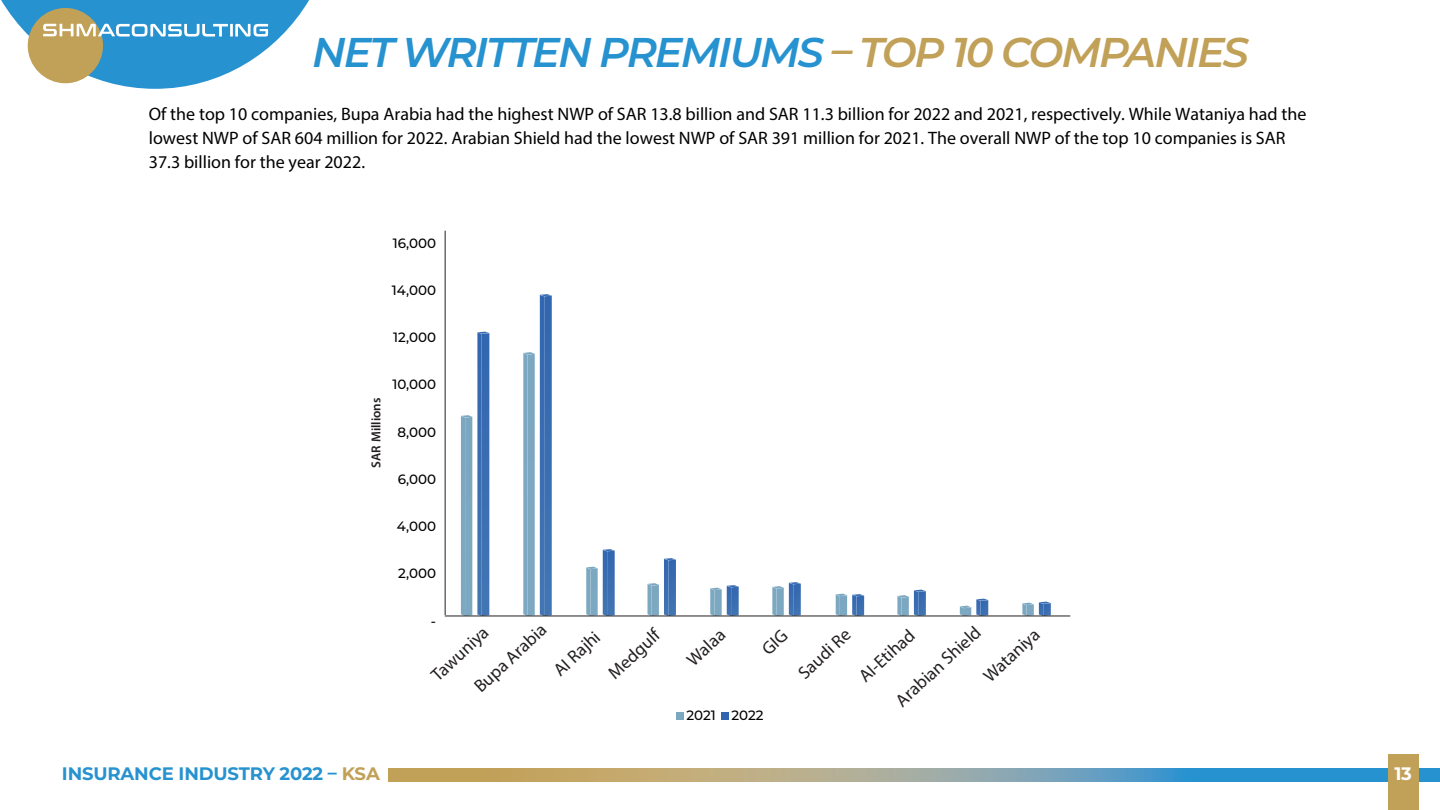
<style>
.page{position:relative;width:1440px;height:810px;background:#fff}
.page>*{position:absolute;margin:0;border:0;box-sizing:border-box;transform-origin:0 0}
.t1{font:italic 600 41.55px "Montserrat";letter-spacing:-.05em;color:#2792d0}
.t2{font:18px/23.9px "Myriad Pro";color:#010101}
.t3{font:18px/37.8px "Myriad Pro";color:#231f20}
.t4{font:700 18px "Montserrat";letter-spacing:-.01em;color:#2792d0}
.t5{font:700 18px "Montserrat";color:#fff}
.t6{font:500 13.5px "Montserrat";color:#000}
.t7{font:600 13.05px "Myriad Pro";color:#231f20}
.s1{color:#c1a058}
</style>
<div class="page">
<svg style="left:461px;top:332px;width:28px;height:284px"></svg>
<svg style="left:523px;top:294px;width:29px;height:322px"></svg>
<svg style="left:586px;top:549px;width:29px;height:67px"></svg>
<svg style="left:647px;top:558px;width:29px;height:58px"></svg>
<svg style="left:710px;top:585px;width:29px;height:31px"></svg>
<svg style="left:772px;top:582px;width:29px;height:34px"></svg>
<svg style="left:836px;top:594px;width:28px;height:22px"></svg>
<svg style="left:897px;top:590px;width:29px;height:26px"></svg>
<svg style="left:960px;top:599px;width:28px;height:17px"></svg>
<svg style="left:1022px;top:602px;width:29px;height:14px"></svg>
<hr style="left:445px;top:616px;width:625px;height:1px;background:#231f20">
<div style="left:676px;top:712px;width:7px;height:8px;background:#7ca7c1"></div>
<div style="left:721px;top:712px;width:8px;height:8px;background:#3165b0"></div>
<svg style="left:1px;top:0;width:308px;height:89px"></svg>
<div style="left:388px;top:768px;width:1052px;height:13px;background:#c1a058"></div>
<svg style="left:558px;top:768px;width:882px;height:13px;background:#7ea2a8"></svg>
<div style="left:1388px;top:754px;width:30px;height:56px;background:#c1a058"></div>
<hr style="left:445px;top:231px;width:1px;height:384px;background:#231f20">
<h1 class="t1" style="left:312px;top:23px;width:938px">NET WRITTEN PREMIUMS <span class="s1">– TOP 10 COMPANIES</span></h1>
<p class="t2" style="left:149px;top:102px;width:1159px">Of the top 10 companies, Bupa Arabia had the highest NWP of SAR 13.8 billion and SAR 11.3 billion for 2022 and 2021, respectively. While Wataniya had the lowest NWP of SAR 604 million for 2022. Arabian Shield had the lowest NWP of SAR 391 million for 2021. The overall NWP of the top 10 companies is SAR<br>37.3 billion for the year 2022.</p>
<p class="t7" style="left:368px;top:468px;width:71px;rotate:-90deg">SAR Millions</p>
<p class="t6" style="left:393px;top:233px;width:45px">16,000</p>
<p class="t6" style="left:392px;top:281px;width:46px">14,000</p>
<p class="t6" style="left:393px;top:328px;width:44px">12,000</p>
<p class="t6" style="left:392px;top:375px;width:45px">10,000</p>
<p class="t6" style="left:397px;top:422px;width:40px">8,000</p>
<p class="t6" style="left:398px;top:470px;width:40px">6,000</p>
<p class="t6" style="left:397px;top:517px;width:41px">4,000</p>
<p class="t6" style="left:398px;top:564px;width:39px">2,000</p>
<p class="t6" style="left:431px;top:611px;width:7px">-</p>
<p class="t3" style="left:885px;top:689px;width:110px;rotate:-43deg">Arabian Shield</p>
<p class="t3" style="left:973px;top:665px;width:71px;rotate:-43deg">Wataniya</p>
<p class="t3" style="left:438px;top:647px;width:92px;text-indent:-24px;rotate:-43deg">Tawuniya<br>Bupa Arabia</p>
<p class="t3" style="left:598px;top:661px;width:65px;rotate:-43deg">Medgulf</p>
<p class="t3" style="left:677px;top:648px;width:46px;rotate:-43deg">Walaa</p>
<p class="t3" style="left:788px;top:661px;width:66px;rotate:-43deg">Saudi Re</p>
<p class="t3" style="left:849px;top:665px;width:70px;rotate:-43deg">AI-Etihad</p>
<p class="t3" style="left:543px;top:659px;width:58px;rotate:-43deg">AI Rajhi</p>
<p class="t6" style="left:686px;top:706px;width:79px">2021 2022</p>
<p class="t4" style="left:62px;top:761px;width:319px">INSURANCE INDUSTRY 2022 – <span class="s1">KSA</span></p>
<p class="t5" style="left:1394px;top:761px;width:19px">13</p>
</div>
